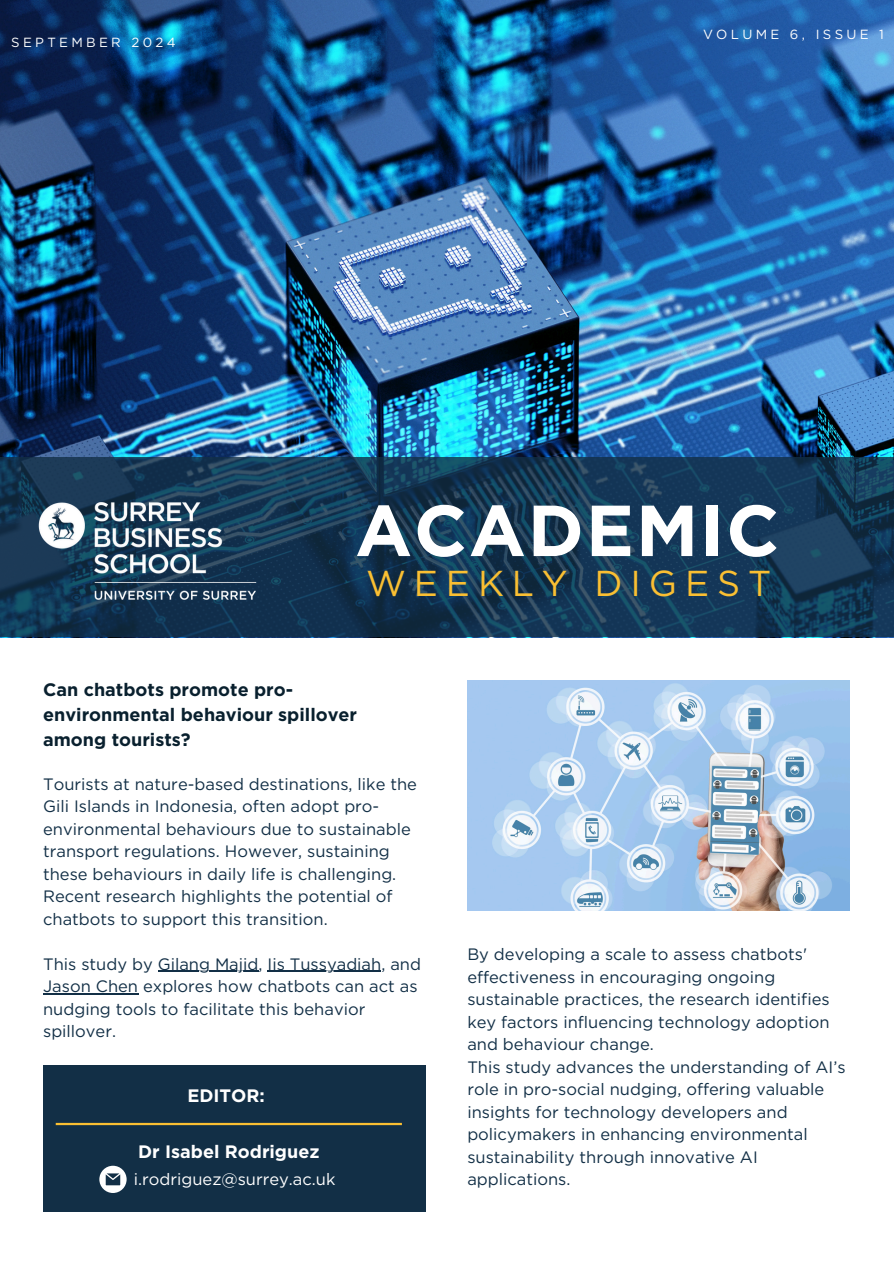
<style>
.page{position:relative;width:894px;height:1264px;background:#fff}
.page>*{position:absolute;margin:0;border:0;box-sizing:border-box;transform-origin:0 0}
.t1{font:700 72px "Gotham";letter-spacing:.025em;color:#fff}
.t2{font:36px "Gotham";letter-spacing:.22em;color:#fabf32}
.t3{font:700 18px/24.8px "Gotham";color:#09202e}
.t4{font:700 18px "Gotham";color:#fff}
.t5{font:16.5px/22.5px "Gotham";color:#122f46}
.t6{font:16.5px "Gotham";color:#fff}
.t7{font:13.2px "Gotham";letter-spacing:.25em;color:#fff}
</style>
<div class="page">
<img style="left:0;top:0;width:893px;height:637px">
<svg style="left:318px;top:457px;width:575px;height:179px;background:#143856"></svg>
<img style="left:0;top:430px;width:318px;height:208px">
<hr style="left:158px;top:970px;width:100px;height:2px;background:#122f46">
<hr style="left:267px;top:970px;width:114px;height:2px;background:#122f46">
<hr style="left:43px;top:993px;width:95px;height:1px;background:#122f46">
<div style="left:43px;top:1065px;width:382px;height:146px;background:#122f46"></div>
<svg style="left:99px;top:1165px;width:27px;height:27px"></svg>
<hr style="left:56px;top:1122px;width:346px;height:3px;background:#fabf32">
<img style="left:467px;top:680px;width:381px;height:230px">
<h3 class="t7" style="left:11px;top:34px;width:166px">SEPTEMBER 2024</h3>
<h4 class="t7" style="left:702px;top:27px;width:182px">VOLUME 6, ISSUE 1</h4>
<h5 class="t1" style="left:355px;top:487px;width:425px">ACADEMIC</h5>
<h5 class="t2" style="left:366px;top:561px;width:406px">WEEKLY DIGEST</h5>
<p class="t3" style="left:43px;top:677px;width:315px">Can chatbots promote pro&shy;environmental behaviour spillover among tourists?</p>
<h1 class="t5" style="left:43px;top:772px;width:375px">Tourists at nature-based destinations, like the Gili Islands in Indonesia, often adopt pro&shy;environmental behaviours due to sustainable transport regulations. However, sustaining these behaviours in daily life is challenging.<br>Recent research highlights the potential of chatbots to support this transition.</h1>
<h2 class="t5" style="left:43px;top:952px;width:379px">This study by Gilang Majid, Iis Tussyadiah, and</h2>
<h4 class="t5" style="left:43px;top:975px;width:376px">Jason Chen explores how chatbots can act as nudging tools to facilitate this behavior spillover.</h4>
<p class="t4" style="left:187px;top:1084px;width:79px">EDITOR:</p>
<p class="t4" style="left:138px;top:1140px;width:183px">Dr Isabel Rodriguez</p>
<h5 class="t6" style="left:134px;top:1169px;width:203px">i.rodriguez@surrey.ac.uk</h5>
<h5 class="t5" style="left:467px;top:943px;width:379px">By developing a scale to assess chatbots' effectiveness in encouraging ongoing sustainable practices, the research identifies key factors influencing technology adoption and behaviour change.<br>This study advances the understanding of AI’s role in pro-social nudging, offering valuable insights for technology developers and policymakers in enhancing environmental sustainability through innovative AI applications.</h5>
</div>
